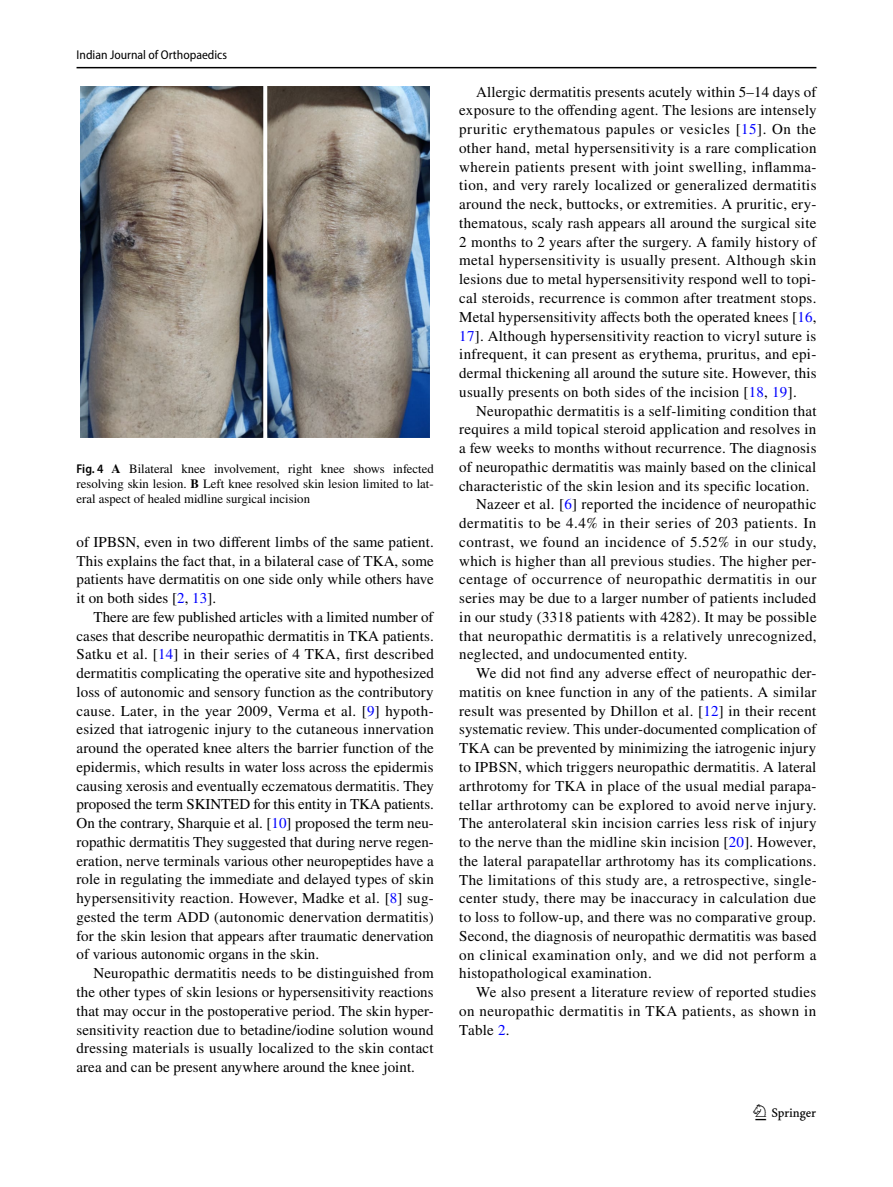
<style>
.page{position:relative;width:893px;height:1187px;background:#fff}
.page>*{position:absolute;margin:0;border:0;box-sizing:border-box;transform-origin:0 0}
.t1{font:22.5px "Springnew";color:#000}
.t2{font:15px/18.8px "STIX";letter-spacing:.02em;color:#000;text-align:justify}
.t3{font:12.75px/15px "STIX";color:#000;text-align:justify}
.t4{font:semi-condensed 12.75px "Myriad Pro";color:#000}
.s1{font-family:"Myriad Pro";font-weight:600;font-stretch:semi-condensed}
.s2{font-weight:700}
.s3{color:#00f}
</style>
<div class="page">
<hr style="left:77px;top:67px;width:739px;height:1px;background:#000">
<div style="left:77px;top:87px;width:357px;height:350px;background:linear-gradient(to bottom,#fff,#fff)"></div>
<img style="left:81px;top:87px;width:349px;height:350px">
<p class="t4" style="left:77px;top:48px;width:152px">Indian Journal of Orthopaedics</p>
<p class="t3" style="left:77px;top:461px;width:359px"><span class="s1">Fig. 4</span> <span class="s2">A</span> Bilateral knee involvement, right knee shows infected resolving skin lesion. <span class="s2">B</span> Left knee resolved skin lesion limited to lat&shy;eral aspect of healed midline surgical incision</p>
<p class="t2" style="left:77px;top:533px;width:359px">of IPBSN, even in two different limbs of the same patient.<br>This explains the fact that, in a bilateral case of TKA, some patients have dermatitis on one side only while others have it on both sides [<span class="s3">2</span>, <span class="s3">13</span>].</p>
<p class="t2" style="left:77px;top:608px;width:359px;text-indent:17px">There are few published articles with a limited number of cases that describe neuropathic dermatitis in TKA patients.<br>Satku et al. [<span class="s3">14</span>] in their series of 4 TKA, first described dermatitis complicating the operative site and hypothesized loss of autonomic and sensory function as the contributory cause. Later, in the year 2009, Verma et al. [<span class="s3">9</span>] hypoth&shy;esized that iatrogenic injury to the cutaneous innervation around the operated knee alters the barrier function of the epidermis, which results in water loss across the epidermis causing xerosis and eventually eczematous dermatitis. They proposed the term SKINTED for this entity in TKA patients.<br>On the contrary, Sharquie et al. [<span class="s3">10</span>] proposed the term neu&shy;ropathic dermatitis They suggested that during nerve regen&shy;eration, nerve terminals various other neuropeptides have a role in regulating the immediate and delayed types of skin hypersensitivity reaction. However, Madke et al. [<span class="s3">8</span>] sug&shy;gested the term ADD (autonomic denervation dermatitis) for the skin lesion that appears after traumatic denervation of various autonomic organs in the skin.</p>
<p class="t2" style="left:77px;top:964px;width:359px;text-indent:17px">Neuropathic dermatitis needs to be distinguished from the other types of skin lesions or hypersensitivity reactions that may occur in the postoperative period. The skin hyper&shy;sensitivity reaction due to betadine/iodine solution wound dressing materials is usually localized to the skin contact area and can be present anywhere around the knee joint.</p>
<p class="t2" style="left:459px;top:83px;width:359px;text-indent:17px">Allergic dermatitis presents acutely within 5–14 days of exposure to the offending agent. The lesions are intensely pruritic erythematous papules or vesicles [<span class="s3">15</span>]. On the other hand, metal hypersensitivity is a rare complication wherein patients present with joint swelling, inflamma&shy;tion, and very rarely localized or generalized dermatitis around the neck, buttocks, or extremities. A pruritic, ery&shy;thematous, scaly rash appears all around the surgical site 2 months to 2 years after the surgery. A family history of metal hypersensitivity is usually present. Although skin lesions due to metal hypersensitivity respond well to topi&shy;cal steroids, recurrence is common after treatment stops.<br>Metal hypersensitivity affects both the operated knees [<span class="s3">16</span>, <span class="s3">17</span>]. Although hypersensitivity reaction to vicryl suture is infrequent, it can present as erythema, pruritus, and epi&shy;dermal thickening all around the suture site. However, this usually presents on both sides of the incision [<span class="s3">18</span>, <span class="s3">19</span>].</p>
<p class="t2" style="left:476px;top:402px;width:342px">Neuropathic dermatitis is a self-limiting condition that</p>
<p class="t2" style="left:459px;top:421px;width:359px">requires a mild topical steroid application and resolves in</p>
<p class="t2" style="left:459px;top:439px;width:359px">a few weeks to months without recurrence. The diagnosis</p>
<p class="t2" style="left:459px;top:458px;width:358px">of neuropathic dermatitis was mainly based on the clinical</p>
<p class="t2" style="left:459px;top:477px;width:352px">characteristic of the skin lesion and its specific location.</p>
<p class="t2" style="left:476px;top:496px;width:342px">Nazeer et al. [<span class="s3">6</span>] reported the incidence of neuropathic</p>
<p class="t2" style="left:459px;top:514px;width:358px">dermatitis to be 4.4% in their series of 203 patients. In</p>
<p class="t2" style="left:459px;top:533px;width:359px">contrast, we found an incidence of 5.52% in our study,</p>
<p class="t2" style="left:459px;top:552px;width:359px">which is higher than all previous studies. The higher per-</p>
<p class="t2" style="left:459px;top:571px;width:359px">centage of occurrence of neuropathic dermatitis in our</p>
<p class="t2" style="left:459px;top:589px;width:359px">series may be due to a larger number of patients included</p>
<p class="t2" style="left:459px;top:608px;width:359px">in our study (3318 patients with 4282). It may be possible</p>
<p class="t2" style="left:459px;top:627px;width:359px">that neuropathic dermatitis is a relatively unrecognized,</p>
<p class="t2" style="left:459px;top:646px;width:230px">neglected, and undocumented entity.</p>
<p class="t2" style="left:476px;top:664px;width:342px">We did not find any adverse effect of neuropathic der-</p>
<p class="t2" style="left:459px;top:683px;width:359px">matitis on knee function in any of the patients. A similar</p>
<p class="t2" style="left:459px;top:702px;width:359px">result was presented by Dhillon et al. [<span class="s3">12</span>] in their recent</p>
<p class="t2" style="left:459px;top:721px;width:359px">systematic review. This under-documented complication of</p>
<p class="t2" style="left:459px;top:739px;width:358px">TKA can be prevented by minimizing the iatrogenic injury</p>
<p class="t2" style="left:459px;top:758px;width:359px">to IPBSN, which triggers neuropathic dermatitis. A lateral</p>
<p class="t2" style="left:459px;top:777px;width:359px">arthrotomy for TKA in place of the usual medial parapa-</p>
<p class="t2" style="left:459px;top:796px;width:359px">tellar arthrotomy can be explored to avoid nerve injury.</p>
<p class="t2" style="left:459px;top:814px;width:359px">The anterolateral skin incision carries less risk of injury</p>
<p class="t2" style="left:459px;top:833px;width:358px">to the nerve than the midline skin incision [<span class="s3">20</span>]. However,</p>
<p class="t2" style="left:459px;top:852px;width:359px">the lateral parapatellar arthrotomy has its complications.</p>
<p class="t2" style="left:459px;top:871px;width:359px">The limitations of this study are, a retrospective, single-</p>
<p class="t2" style="left:459px;top:889px;width:358px">center study, there may be inaccuracy in calculation due</p>
<p class="t2" style="left:459px;top:908px;width:359px">to loss to follow-up, and there was no comparative group.</p>
<p class="t2" style="left:459px;top:927px;width:359px">Second, the diagnosis of neuropathic dermatitis was based</p>
<p class="t2" style="left:459px;top:946px;width:359px">on clinical examination only, and we did not perform a</p>
<p class="t2" style="left:459px;top:964px;width:194px">histopathological examination.</p>
<p class="t2" style="left:476px;top:983px;width:342px">We also present a literature review of reported studies</p>
<p class="t2" style="left:459px;top:1002px;width:359px">on neuropathic dermatitis in TKA patients, as shown in</p>
<p class="t2" style="left:459px;top:1021px;width:52px">Table <span class="s3">2</span>.</p>
<h1 class="t1" style="left:755px;top:1104px;width:62px">1 3</h1>
</div>
